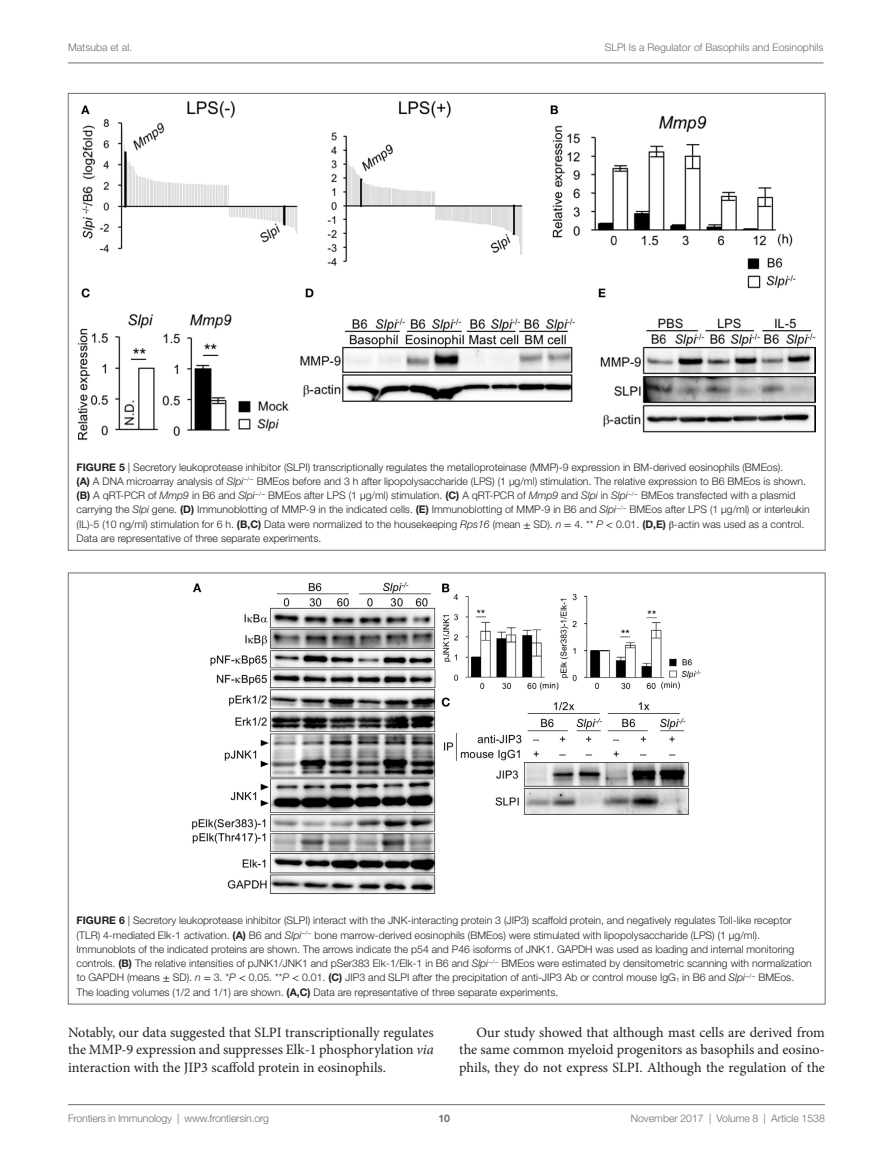
<style>
.page{position:relative;width:893px;height:1170px;background:#fff}
.page>*{position:absolute;margin:0;border:0;box-sizing:border-box;transform-origin:0 0}
.t1{font:14.25px/17.2px "Minion Pro";color:#231f20;text-align:justify}
.t2{font:300 10.5px/14.2px "Helvetica Neue LT Std";color:#231f20}
.t3{font:300 10.5px "Helvetica Neue LT Std";color:#6c6d70}
.t4{font:700 10.5px "Helvetica Neue LT Std";color:#6c6d70}
.s1{font-weight:700}
.s2{font-style:italic}
.s3{font-family:"STIX General";font-weight:400}
</style>
<div class="page">
<img style="left:192px;top:582px;width:509px;height:312px">
<img style="left:78px;top:102px;width:737px;height:338px">
<hr style="left:68px;top:63px;width:756px;height:1px;background:#6c6d70">
<hr style="left:68px;top:1104px;width:757px;height:1px;background:#6c6d70">
<p class="t3" style="left:68px;top:41px;width:66px">Matsuba et al.</p>
<p class="t3" style="left:605px;top:41px;width:220px">SLPI Is a Regulator of Basophils and Eosinophils</p>
<p class="t2" style="left:77px;top:459px;width:735px"><span class="s1">FIGURE 5</span> | Secretory leukoprotease inhibitor (SLPI) transcriptionally regulates the metalloproteinase (MMP)-9 expression in BM-derived eosinophils (BMEos).<br><span class="s1">(A)</span> A DNA microarray analysis of <span class="s2">Slpi</span><sup>−</sup><sup>/</sup><sup>−</sup> BMEos before and 3 h after lipopolysaccharide (LPS) (1 µg/ml) stimulation. The relative expression to B6 BMEos is shown. <span class="s1">(B)</span> A qRT-PCR of <span class="s2">Mmp9</span> in B6 and <span class="s2">Slpi</span><sup>−</sup><sup>/</sup><sup>−</sup> BMEos after LPS (1 µg/ml) stimulation. <span class="s1">(C)</span> A qRT-PCR of <span class="s2">Mmp9</span> and <span class="s2">Slpi</span> in <span class="s2">Slpi</span><sup>−</sup><sup>/</sup><sup>−</sup> BMEos transfected with a plasmid carrying the <span class="s2">Slpi</span> gene. <span class="s1">(D)</span> Immunoblotting of MMP-9 in the indicated cells. <span class="s1">(E)</span> Immunoblotting of MMP-9 in B6 and <span class="s2">Slpi</span><sup>−</sup><sup>/</sup><sup>−</sup> BMEos after LPS (1 µg/ml) or interleukin (IL)-5 (10 ng/ml) stimulation for 6 h. <span class="s1">(B,C)</span> Data were normalized to the housekeeping <span class="s2">Rps16</span> (mean <span class="s3">±</span> SD). <span class="s2">n</span> <span class="s3">=</span> 4. ** <span class="s2">P</span> <span class="s3">&lt;</span> 0.01. <span class="s1">(D,E)</span> <span class="s3">β</span>-actin was used as a control.<br>Data are representative of three separate experiments.</p>
<p class="t2" style="left:77px;top:913px;width:737px"><span class="s1">FIGURE 6</span> | Secretory leukoprotease inhibitor (SLPI) interact with the JNK-interacting protein 3 (JIP3) scaffold protein, and negatively regulates Toll-like receptor (TLR) 4-mediated Elk-1 activation. <span class="s1">(A)</span> B6 and <span class="s2">Slpi</span><sup>−</sup><sup>/</sup><sup>−</sup> bone marrow-derived eosinophils (BMEos) were stimulated with lipopolysaccharide (LPS) (1 µg/ml).<br>Immunoblots of the indicated proteins are shown. The arrows indicate the p54 and P46 isoforms of JNK1. GAPDH was used as loading and internal monitoring controls. <span class="s1">(B)</span> The relative intensities of pJNK1/JNK1 and pSer383 Elk-1/Elk-1 in B6 and <span class="s2">Slpi</span><sup>−</sup><sup>/</sup><sup>−</sup> BMEos were estimated by densitometric scanning with normalization to GAPDH (means <span class="s3">±</span> SD). <span class="s2">n</span> <span class="s3">=</span> 3. *<span class="s2">P</span> <span class="s3">&lt;</span> 0.05. **<span class="s2">P</span> <span class="s3">&lt;</span> 0.01. <span class="s1">(C)</span> JIP3 and SLPI after the precipitation of anti-JIP3 Ab or control mouse IgG<sub>1</sub> in B6 and <span class="s2">Slpi</span><sup>−</sup><sup>/</sup><sup>−</sup> BMEos.<br>The loading volumes (1/2 and 1/1) are shown. <span class="s1">(A,C)</span> Data are representative of three separate experiments.</p>
<h1 class="t1" style="left:68px;top:1023px;width:367px">Notably, our data suggested that SLPI transcriptionally regulates the MMP-9 expression and suppresses Elk-1 phosphorylation <span class="s2">via </span>interaction with the JIP3 scaffold protein in eosinophils.</h1>
<h1 class="t1" style="left:459px;top:1023px;width:367px;text-indent:17px">Our study showed that although mast cells are derived from the same common myeloid progenitors as basophils and eosino&shy;phils, they do not express SLPI. Although the regulation of the</h1>
<p class="t3" style="left:68px;top:1111px;width:203px">Frontiers in Immunology | www.frontiersin.org</p>
<p class="t3" style="left:631px;top:1111px;width:196px">November 2017 | Volume 8 | Article 1538</p>
<p class="t4" style="left:439px;top:1111px;width:13px">10</p>
</div>
